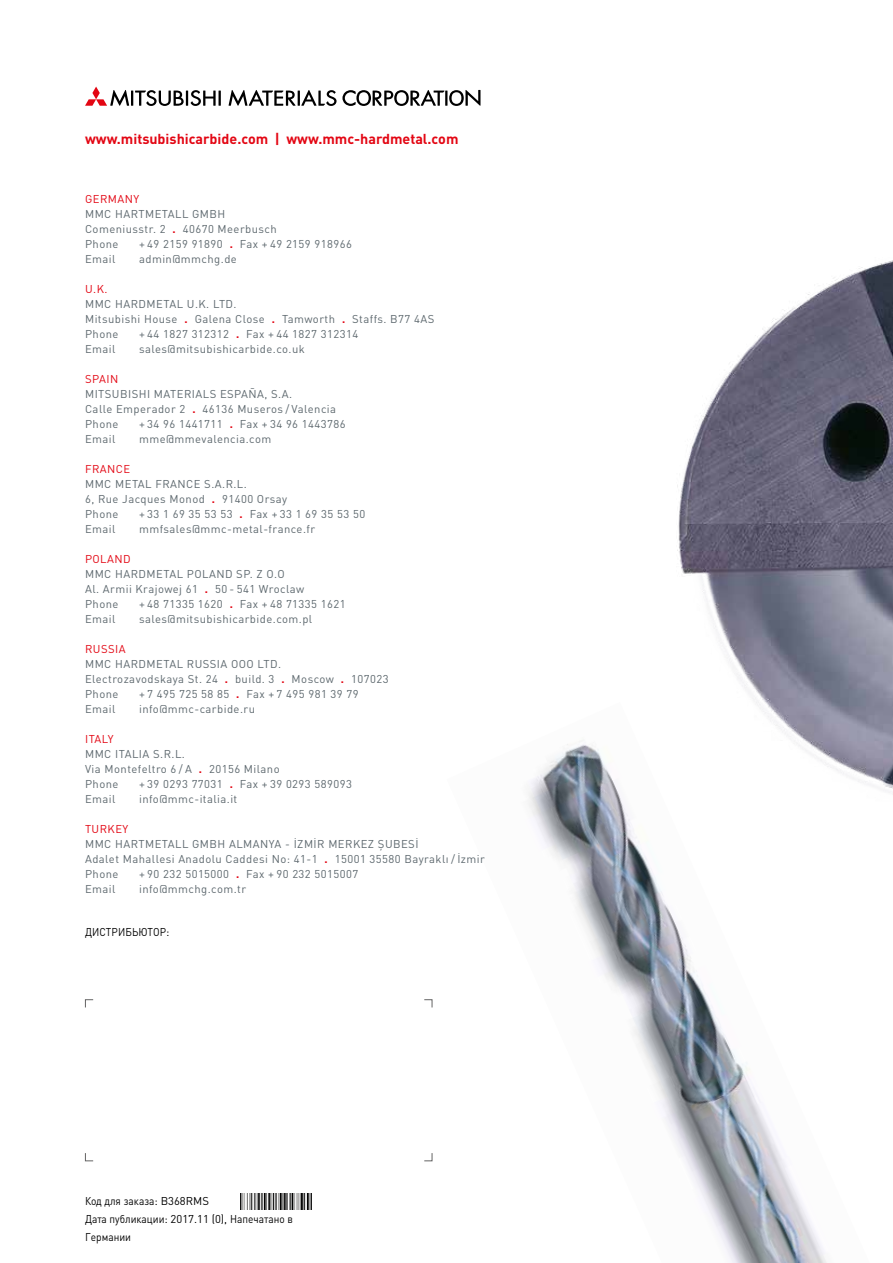
<style>
.page{position:relative;width:893px;height:1263px;background:#fff}
.page>*{position:absolute;margin:0;border:0;box-sizing:border-box;transform-origin:0 0}
.t1{font:700 14.25px "DIN Pro";color:#e30613}
.t2{font:11.25px/15px "DIN Pro";letter-spacing:.04em;color:#5d686e}
.t3{font:11.25px/18.5px "DIN Pro";color:#000;scale:.9 1}
.t4{font:11.25px "DIN Pro";letter-spacing:.04em;color:#e30613}
.s1{font-weight:700;color:#e30613}
</style>
<div class="page">
<img style="left:528px;top:744px;width:299px;height:519px">
<img style="left:676px;top:260px;width:217px;height:548px">
<svg style="left:229px;top:90px;width:251px;height:16px"></svg>
<svg style="left:85px;top:87px;width:136px;height:19px"></svg>
<svg style="left:85px;top:999px;width:9px;height:9px"></svg>
<svg style="left:85px;top:1153px;width:9px;height:8px"></svg>
<svg style="left:424px;top:999px;width:9px;height:9px"></svg>
<svg style="left:424px;top:1153px;width:9px;height:8px"></svg>
<img style="left:240px;top:1194px;width:71px;height:15px">
<p class="t1" style="left:85px;top:127px;width:375px">www.mitsubishicarbide.com | www.mmc-hardmetal.com</p>
<p class="t4" style="left:85px;top:190px;width:56px">GERMANY</p>
<p class="t2" style="left:85px;top:205px;width:193px">MMC HARTMETALL GMBH<br>Comeniusstr. 2 <span class="s1">.</span> 40670 Meerbusch<br>Phone</p>
<p class="t2" style="left:139px;top:235px;width:214px">+ 49 2159 91890 <span class="s1">.</span> Fax + 49 2159 918966</p>
<p class="t2" style="left:85px;top:250px;width:32px">Email</p>
<p class="t2" style="left:139px;top:250px;width:99px">admin@mmchg.de</p>
<p class="t4" style="left:85px;top:280px;width:24px">U.K.</p>
<p class="t2" style="left:85px;top:295px;width:351px">MMC HARDMETAL U.K. LTD.<br>Mitsubishi House <span class="s1">.</span> Galena Close <span class="s1">.</span> Tamworth <span class="s1">.</span> Staffs. B77 4AS<br>Phone</p>
<p class="t2" style="left:139px;top:325px;width:221px">+ 44 1827 312312 <span class="s1">.</span> Fax + 44 1827 312314</p>
<p class="t2" style="left:85px;top:340px;width:32px">Email</p>
<p class="t2" style="left:139px;top:340px;width:167px">sales@mitsubishicarbide.co.uk</p>
<p class="t4" style="left:85px;top:370px;width:35px">SPAIN</p>
<p class="t2" style="left:85px;top:385px;width:253px">MITSUBISHI MATERIALS ESPAÑA, S.A.<br>Calle Emperador 2 <span class="s1">.</span> 46136 Museros / Valencia<br>Phone</p>
<p class="t2" style="left:139px;top:415px;width:208px">+ 34 96 1441711 <span class="s1">.</span> Fax + 34 96 1443786</p>
<p class="t2" style="left:85px;top:430px;width:32px">Email</p>
<p class="t2" style="left:139px;top:430px;width:134px">mme@mmevalencia.com</p>
<p class="t4" style="left:85px;top:460px;width:47px">FRANCE</p>
<p class="t2" style="left:85px;top:475px;width:204px">MMC METAL FRANCE S.A.R.L.<br>6, Rue Jacques Monod <span class="s1">.</span> 91400 Orsay<br>Phone</p>
<p class="t2" style="left:139px;top:505px;width:228px">+ 33 1 69 35 53 53 <span class="s1">.</span> Fax + 33 1 69 35 53 50</p>
<p class="t2" style="left:85px;top:520px;width:32px">Email</p>
<p class="t2" style="left:139px;top:520px;width:178px">mmfsales@mmc-metal-france.fr</p>
<p class="t4" style="left:85px;top:550px;width:47px">POLAND</p>
<p class="t2" style="left:85px;top:565px;width:221px">MMC HARDMETAL POLAND SP. Z O.O<br>Al. Armii Krajowej 61 <span class="s1">.</span> 50 - 541 Wroclaw<br>Phone</p>
<p class="t2" style="left:139px;top:595px;width:208px">+ 48 71335 1620 <span class="s1">.</span> Fax + 48 71335 1621</p>
<p class="t2" style="left:85px;top:610px;width:32px">Email</p>
<p class="t2" style="left:139px;top:610px;width:175px">sales@mitsubishicarbide.com.pl</p>
<p class="t4" style="left:85px;top:640px;width:42px">RUSSIA</p>
<p class="t2" style="left:85px;top:655px;width:305px">MMC HARDMETAL RUSSIA OOO LTD.<br>Electrozavodskaya St. 24 <span class="s1">.</span> build. 3 <span class="s1">.</span> Moscow <span class="s1">.</span> 107023<br>Phone</p>
<p class="t2" style="left:139px;top:685px;width:221px">+ 7 495 725 58 85 <span class="s1">.</span> Fax + 7 495 981 39 79</p>
<p class="t2" style="left:85px;top:700px;width:32px">Email</p>
<p class="t2" style="left:139px;top:700px;width:117px">info@mmc-carbide.ru</p>
<p class="t4" style="left:85px;top:730px;width:30px">ITALY</p>
<p class="t2" style="left:85px;top:745px;width:196px">MMC ITALIA S.R.L.<br>Via Montefeltro 6 / A <span class="s1">.</span> 20156 Milano<br>Phone</p>
<p class="t2" style="left:139px;top:775px;width:214px">+ 39 0293 77031 <span class="s1">.</span> Fax + 39 0293 589093</p>
<p class="t2" style="left:85px;top:790px;width:32px">Email</p>
<p class="t2" style="left:139px;top:790px;width:100px">info@mmc-italia.it</p>
<p class="t4" style="left:85px;top:820px;width:45px">TURKEY</p>
<p class="t2" style="left:85px;top:835px;width:401px">MMC HARTMETALL GMBH ALMANYA - İZMİR MERKEZ ŞUBESİ<br>Adalet Mahallesi Anadolu Caddesi No: 41-1 <span class="s1">.</span> 15001 35580 Bayraklı / İzmir<br>Phone</p>
<p class="t2" style="left:139px;top:865px;width:221px">+ 90 232 5015000 <span class="s1">.</span> Fax + 90 232 5015007</p>
<p class="t2" style="left:85px;top:880px;width:32px">Email</p>
<p class="t2" style="left:139px;top:880px;width:109px">info@mmchg.com.tr</p>
<p class="t3" style="left:85px;top:922px;width:95px">ДИСТРИБЬЮТОР:</p>
<p class="t3" style="left:85px;top:1190px;width:232px">Код для заказа: B368RMS<br>Дата публикации: 2017.11 (0), Напечатано в<br>Германии</p>
</div>
